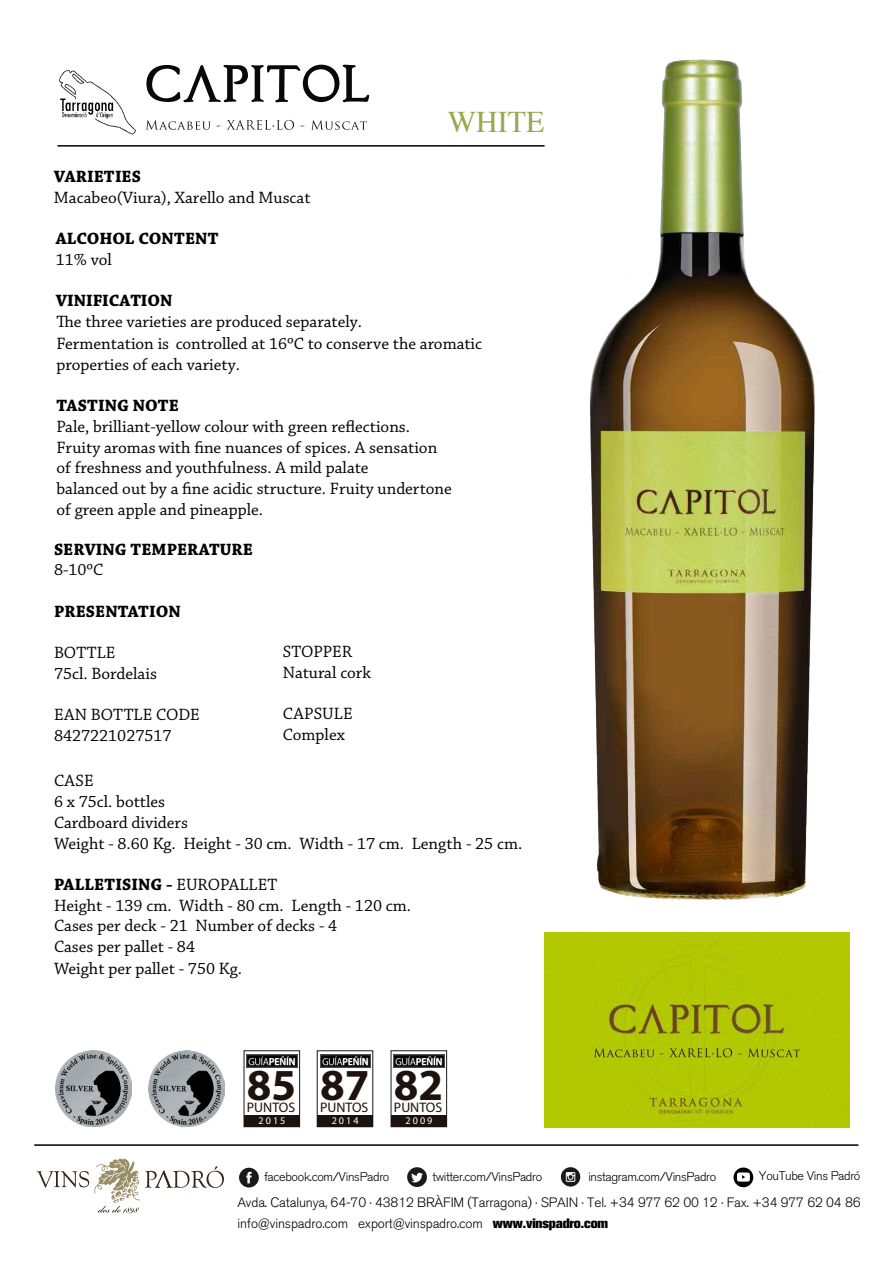
<style>
.page{position:relative;width:893px;height:1263px;background:#fff}
.page>*{position:absolute;margin:0;border:0;box-sizing:border-box;transform-origin:0 0}
.t1{font:700 44.4px "Myriad Pro";color:#1e120d}
.t2{font:30px "Times";color:#96a94e}
.t3{font:17.25px/20.7px "Chaparral Pro";color:#000}
.t4{font:700 17.25px "Chaparral Pro";color:#000}
.t5{font:13.8px "Myriad Pro";color:#1e120d}
.t6{font:300 13.5px/21px "Akzidenz Grotesk BQ";letter-spacing:-.01em;color:#020002}
.t7{font:300 12.45px "Akzidenz Grotesk BQ";letter-spacing:-.025em;color:#020002}
.t8{font:10.2px "Myriad Pro";letter-spacing:.2em;color:#fff}
.s1{font-weight:700}
.s2{font-family:"Akzidenz Grotesk BQ X Bold Alt";font-weight:400}
</style>
<div class="page">
<img style="left:59px;top:70px;width:77px;height:65px">
<svg style="left:146px;top:64px;width:224px;height:38px"></svg>
<svg style="left:146px;top:120px;width:64px;height:10px"></svg>
<svg style="left:217px;top:120px;width:77px;height:10px"></svg>
<svg style="left:311px;top:120px;width:56px;height:10px"></svg>
<hr style="left:57px;top:145px;width:487px;height:2px;background:#000">
<img style="left:590px;top:59px;width:225px;height:840px">
<svg style="left:37px;top:1158px;width:187px;height:56px"></svg>
<hr style="left:34px;top:1144px;width:824px;height:2px;background:#020002">
<div style="left:239px;top:1168px;width:20px;height:19px;background:#1a1a1a;border-radius:50%"></div>
<svg style="left:246px;top:1172px;width:6px;height:11px"></svg>
<div style="left:407px;top:1167px;width:20px;height:20px;background:#1a1a1a;border-radius:50%"></div>
<svg style="left:411px;top:1173px;width:12px;height:9px"></svg>
<svg style="left:561px;top:1167px;width:19px;height:19px"></svg>
<svg style="left:566px;top:1172px;width:9px;height:10px"></svg>
<svg style="left:733px;top:1167px;width:20px;height:20px"></svg>
<svg style="left:737px;top:1172px;width:13px;height:9px"></svg>
<img style="left:544px;top:932px;width:305px;height:195px">
<img style="left:55px;top:1051px;width:76px;height:76px">
<img style="left:148px;top:1051px;width:76px;height:76px">
<div style="left:244px;top:1050px;width:56px;height:77px;background:#fff;border:1px solid #1b1a19"></div>
<img style="left:247px;top:1054px;width:50px;height:13px">
<div style="left:244px;top:1115px;width:56px;height:12px;background:#1e120d"></div>
<img style="left:320px;top:1054px;width:50px;height:13px">
<div style="left:317px;top:1115px;width:56px;height:12px;background:#1e120d"></div>
<div style="left:391px;top:1050px;width:56px;height:77px;background:#fff;border:1px solid #1b1a19"></div>
<img style="left:394px;top:1054px;width:50px;height:13px">
<div style="left:391px;top:1115px;width:56px;height:12px;background:#1e120d"></div>
<p class="t4" style="left:54px;top:166px;width:89px">VARIETIES</p>
<p class="t3" style="left:54px;top:187px;width:258px">Macabeo(Viura), Xarello and Muscat</p>
<p class="t4" style="left:56px;top:228px;width:164px">ALCOHOL CONTENT</p>
<p class="t3" style="left:56px;top:250px;width:58px">11% vol</p>
<p class="t4" style="left:56px;top:290px;width:118px">VINIFICATION</p>
<p class="t3" style="left:56px;top:311px;width:307px">The three varieties are produced separately.</p>
<h2 class="t2" style="left:448px;top:109px;width:98px">WHITE</h2>
<p class="t3" style="left:56px;top:334px;width:427px">Fermentation is controlled at 16ºC to conserve the aromatic properties of each variety.</p>
<p class="t4" style="left:56px;top:396px;width:124px">TASTING NOTE</p>
<p class="t3" style="left:56px;top:417px;width:397px">Pale, brilliant- yellow colour with green reflections.<br>Fruity aromas with fine nuances of spices. A sensation of freshness and youthfulness. A mild palate<br>balanced out by a fine acidic structure. Fruity undertone of green apple and pineapple.</p>
<p class="t4" style="left:54px;top:539px;width:200px">SERVING TEMPERATURE</p>
<p class="t3" style="left:54px;top:560px;width:51px">8-10ºC</p>
<p class="t4" style="left:54px;top:601px;width:128px">PRESENTATION</p>
<p class="t3" style="left:54px;top:643px;width:104px">BOTTLE<br>75cl. Bordelais</p>
<p class="t3" style="left:54px;top:705px;width:147px">EAN BOTTLE CODE<br>8427221027517</p>
<p class="t3" style="left:283px;top:642px;width:90px">STOPPER<br>Natural cork</p>
<p class="t3" style="left:283px;top:704px;width:71px">CAPSULE<br>Complex</p>
<p class="t3" style="left:54px;top:771px;width:470px">CASE<br>6 x 75cl. bottles<br>Cardboard dividers<br>Weight - 8.60 Kg. Height - 30 cm. Width - 17 cm. Length - 25 cm.</p>
<p class="t3" style="left:54px;top:875px;width:359px"><span class="s1">PALLETISING -</span> EUROPALLET<br>Height - 139 cm. Width - 80 cm. Length - 120 cm.<br>Cases per deck - 21 Number of decks - 4<br>Cases per pallet - 84<br>Weight per pallet - 750 Kg.</p>
<h1 class="t1" style="left:247px;top:1056px;width:51px">85</h1>
<p class="t5" style="left:247px;top:1099px;width:50px">PUNTOS</p>
<p class="t8" style="left:259px;top:1115px;width:28px">2015</p>
<h1 class="t1" style="left:320px;top:1056px;width:51px">87</h1>
<p class="t5" style="left:320px;top:1099px;width:50px">PUNTOS</p>
<p class="t8" style="left:332px;top:1115px;width:28px">2014</p>
<h1 class="t1" style="left:394px;top:1056px;width:51px">82</h1>
<p class="t5" style="left:394px;top:1099px;width:50px">PUNTOS</p>
<p class="t8" style="left:406px;top:1115px;width:28px">2009</p>
<p class="t7" style="left:264px;top:1170px;width:127px">facebook.com/VinsPadro</p>
<p class="t7" style="left:432px;top:1170px;width:111px">twitter.com/VinsPadro</p>
<p class="t7" style="left:588px;top:1170px;width:129px">instagram.com/VinsPadro</p>
<p class="t7" style="left:759px;top:1168px;width:103px">YouTube Vins Padró</p>
<p class="t6" style="left:237px;top:1192px;width:625px">Avda. Catalunya, 64-70 · 43812 BRÀFIM (Tarragona) · SPAIN · Tel. +34 977 62 00 12 · Fax. +34 977 62 04 86 info@vinspadro.com export@vinspadro.com <span class="s2">www.vinspadro.com</span></p>
</div>
